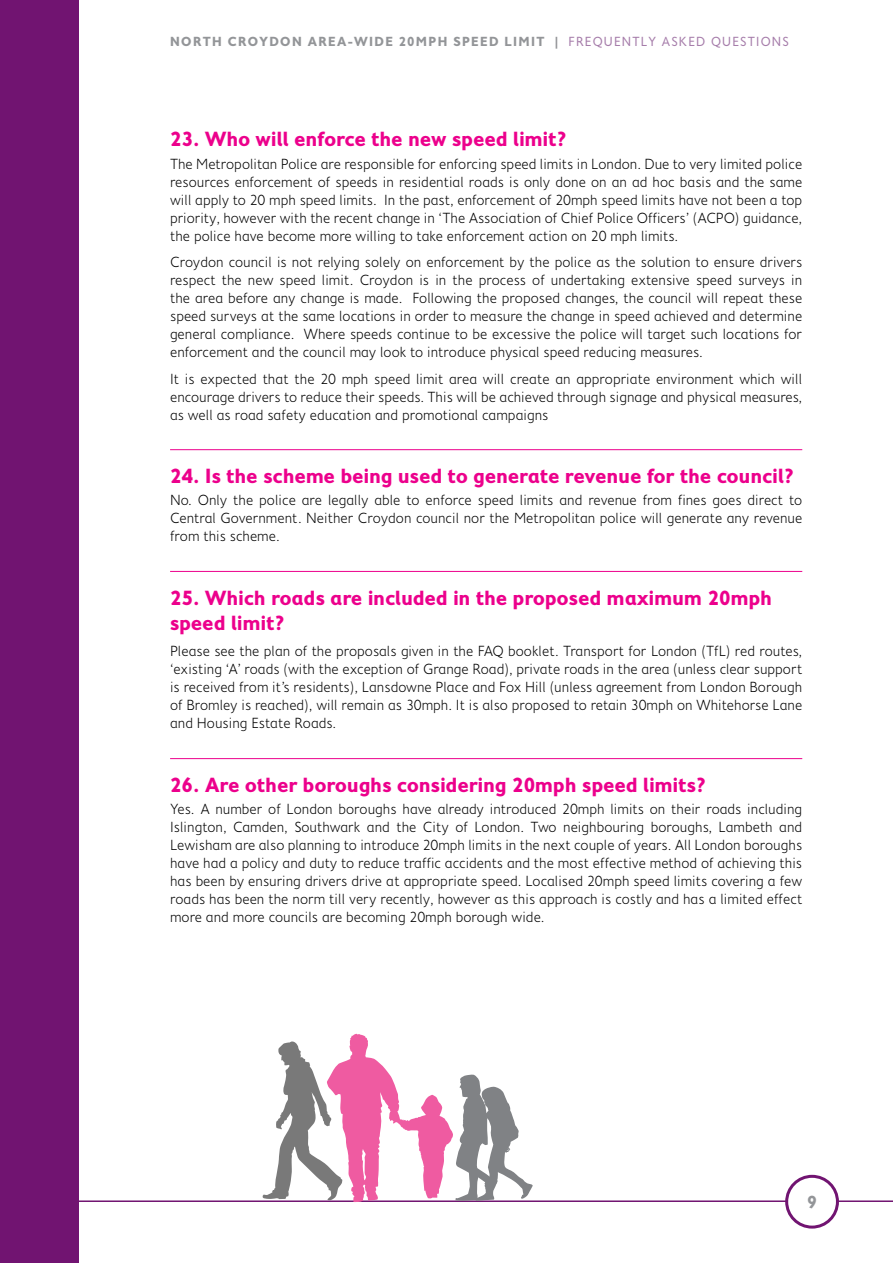
<style>
.page{position:relative;width:893px;height:1263px;background:#fff}
.page>*{position:absolute;margin:0;border:0;box-sizing:border-box;transform-origin:0 0}
.t1{font:700 21px/25.2px "Fiendstar";color:#ec008c}
.t2{font:700 18px "Fiendstar";color:#939598}
.t3{font:300 15px/18px "Fiendstar";color:#000;text-align:justify}
.t4{font:700 13.5px "Fiendstar";letter-spacing:.08em;color:#939598}
.s1{font-weight:400;color:#a67daa}
</style>
<div class="page">
<hr style="left:0;top:1200px;width:893px;height:2px;background:#711471">
<div style="left:787px;top:1176px;width:50px;height:51px;background:#fff;border-radius:50%"></div>
<div style="left:785px;top:1175px;width:54px;height:53px;border:3px solid #711471;border-radius:50%"></div>
<div style="left:0;top:0;width:79px;height:1263px;background:#711471"></div>
<hr style="left:170px;top:449px;width:632px;height:1px;background:#ec008c">
<hr style="left:170px;top:571px;width:632px;height:1px;background:#ec008c">
<hr style="left:170px;top:758px;width:632px;height:1px;background:#ec008c">
<svg style="left:263px;top:1034px;width:270px;height:168px"></svg>
<p class="t4" style="left:170px;top:33px;width:620px">NORTH CROYDON AREA-WIDE 20MPH SPEED LIMIT | <span class="s1">FREQUENTLY ASKED QUESTIONS</span></p>
<h1 class="t1" style="left:170px;top:126px;width:397px">23. Who will enforce the new speed limit?</h1>
<p class="t3" style="left:170px;top:154px;width:634px">The Metropolitan Police are responsible for enforcing speed limits in London. Due to very limited police resources enforcement of speeds in residential roads is only done on an ad hoc basis and the same will apply to 20 mph speed limits. In the past, enforcement of 20mph speed limits have not been a top priority, however with the recent change in ‘The Association of Chief Police Officers’ (ACPO) guidance, the police have become more willing to take enforcement action on 20 mph limits.</p>
<p class="t3" style="left:170px;top:253px;width:634px">Croydon council is not relying solely on enforcement by the police as the solution to ensure drivers respect the new speed limit. Croydon is in the process of undertaking extensive speed surveys in the area before any change is made. Following the proposed changes, the council will repeat these speed surveys at the same locations in order to measure the change in speed achieved and determine general compliance. Where speeds continue to be excessive the police will target such locations for enforcement and the council may look to introduce physical speed reducing measures.</p>
<p class="t3" style="left:170px;top:370px;width:634px">It is expected that the 20 mph speed limit area will create an appropriate environment which will encourage drivers to reduce their speeds. This will be achieved through signage and physical measures, as well as road safety education and promotional campaigns</p>
<h1 class="t1" style="left:170px;top:463px;width:625px">24. Is the scheme being used to generate revenue for the council?</h1>
<p class="t3" style="left:170px;top:491px;width:634px">No. Only the police are legally able to enforce speed limits and revenue from fines goes direct to Central Government. Neither Croydon council nor the Metropolitan police will generate any revenue from this scheme.</p>
<h1 class="t1" style="left:170px;top:585px;width:604px">25. Which roads are included in the proposed maximum 20mph speed limit?</h1>
<p class="t3" style="left:170px;top:642px;width:634px">Please see the plan of the proposals given in the FAQ booklet. Transport for London (TfL) red routes, ‘existing ‘A’ roads (with the exception of Grange Road), private roads in the area (unless clear support is received from it’s residents), Lansdowne Place and Fox Hill (unless agreement from London Borough of Bromley is reached), will remain as 30mph. It is also proposed to retain 30mph on Whitehorse Lane and Housing Estate Roads.</p>
<h1 class="t1" style="left:170px;top:772px;width:537px">26. Are other boroughs considering 20mph speed limits?</h1>
<p class="t3" style="left:170px;top:800px;width:634px">Yes. A number of London boroughs have already introduced 20mph limits on their roads including Islington, Camden, Southwark and the City of London. Two neighbouring boroughs, Lambeth and Lewisham are also planning to introduce 20mph limits in the next couple of years. All London boroughs have had a policy and duty to reduce traffic accidents and the most effective method of achieving this has been by ensuring drivers drive at appropriate speed. Localised 20mph speed limits covering a few roads has been the norm till very recently, however as this approach is costly and has a limited effect more and more councils are becoming 20mph borough wide.</p>
<p class="t2" style="left:807px;top:1192px;width:11px">9</p>
</div>
